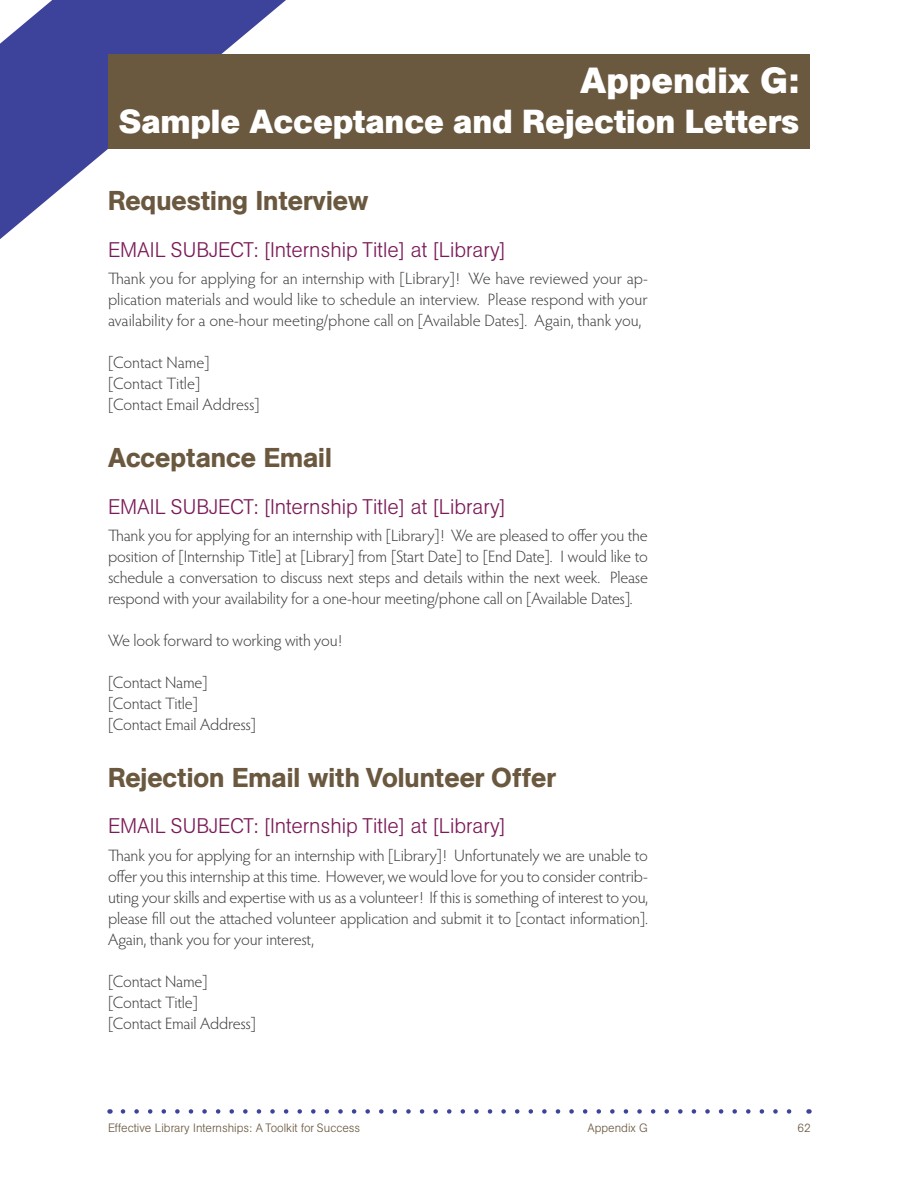
<style>
.page{position:relative;width:918px;height:1188px;background:#fff}
.page>*{position:absolute;margin:0;border:0;box-sizing:border-box;transform-origin:0 0}
.Chapter_title{font:700 36px "AG Book BQ";color:#fff}
.Chapter_title-2{font:700 33px "AG Book BQ";letter-spacing:-.005em;color:#fff}
.t1{font:500 27px "AG Book BQ";color:#6a583f}
.t2{font:300 21px "AG Book BQ";color:#7b1b58}
.t3{font:300 16.5px/21px "Hypatia Sans Pro";letter-spacing:-.01em;color:#3e3e3f;text-align:justify}
.t4{font:300 12px "AG Book BQ";color:#6a583f}
</style>
<div class="page">
<svg style="left:123px;top:1109px;width:669px;height:5px"></svg>
<svg style="left:0;top:0;width:477px;height:239px"></svg>
<div style="left:108px;top:54px;width:702px;height:94px;background:#6a583f"></div>
<p class="Chapter_title" style="left:580px;top:59px;width:221px">Appendix G:</p>
<p class="Chapter_title-2" style="left:119px;top:101px;width:682px">Sample Acceptance and Rejection Letters</p>
<h1 class="t1" style="left:108px;top:185px;width:262px">Requesting Interview</h1>
<h2 class="t2" style="left:108px;top:237px;width:399px">EMAIL SUBJECT: [Internship Title] at [Library]</h2>
<p class="t3" style="left:108px;top:268px;width:542px">Thank you for applying for an internship with [Library]! We have reviewed your ap&shy;plication materials and would like to schedule an interview. Please respond with your availability for a one-hour meeting/phone call on [Available Dates]. Again, thank you,</p>
<p class="t3" style="left:108px;top:352px;width:103px">[Contact Name]</p>
<p class="t3" style="left:108px;top:373px;width:94px">[Contact Title]</p>
<p class="t3" style="left:108px;top:394px;width:153px">[Contact Email Address]</p>
<h1 class="t1" style="left:108px;top:442px;width:225px">Acceptance Email</h1>
<h2 class="t2" style="left:108px;top:494px;width:399px">EMAIL SUBJECT: [Internship Title] at [Library]</h2>
<p class="t3" style="left:108px;top:525px;width:542px">Thank you for applying for an internship with [Library]! We are pleased to offer you the position of [Internship Title] at [Library] from [Start Date] to [End Date]. I would like to schedule a conversation to discuss next steps and details within the next week. Please respond with your availability for a one-hour meeting/phone call on [Available Dates].</p>
<p class="t3" style="left:108px;top:630px;width:235px">We look forward to working with you!</p>
<p class="t3" style="left:108px;top:672px;width:101px">[Contact Name]</p>
<p class="t3" style="left:108px;top:693px;width:91px">[Contact Title]</p>
<p class="t3" style="left:108px;top:714px;width:150px">[Contact Email Address]</p>
<h1 class="t1" style="left:108px;top:762px;width:449px">Rejection Email with Volunteer Offer</h1>
<h2 class="t2" style="left:108px;top:814px;width:399px">EMAIL SUBJECT: [Internship Title] at [Library]</h2>
<p class="t3" style="left:108px;top:845px;width:542px">Thank you for applying for an internship with [Library]! Unfortunately we are unable to offer you this internship at this time. However, we would love for you to consider contrib&shy;uting your skills and expertise with us as a volunteer! If this is something of interest to you, please fill out the attached volunteer application and submit it to [contact information].<br>Again, thank you for your interest,</p>
<p class="t3" style="left:108px;top:971px;width:101px">[Contact Name]</p>
<p class="t3" style="left:108px;top:992px;width:91px">[Contact Title]</p>
<p class="t3" style="left:108px;top:1013px;width:150px">[Contact Email Address]</p>
<p class="t4" style="left:108px;top:1120px;width:254px">Effective Library Internships: A Toolkit for Success</p>
<p class="t4" style="left:588px;top:1120px;width:62px">Appendix G</p>
<p class="t4" style="left:798px;top:1120px;width:15px">62</p>
</div>
